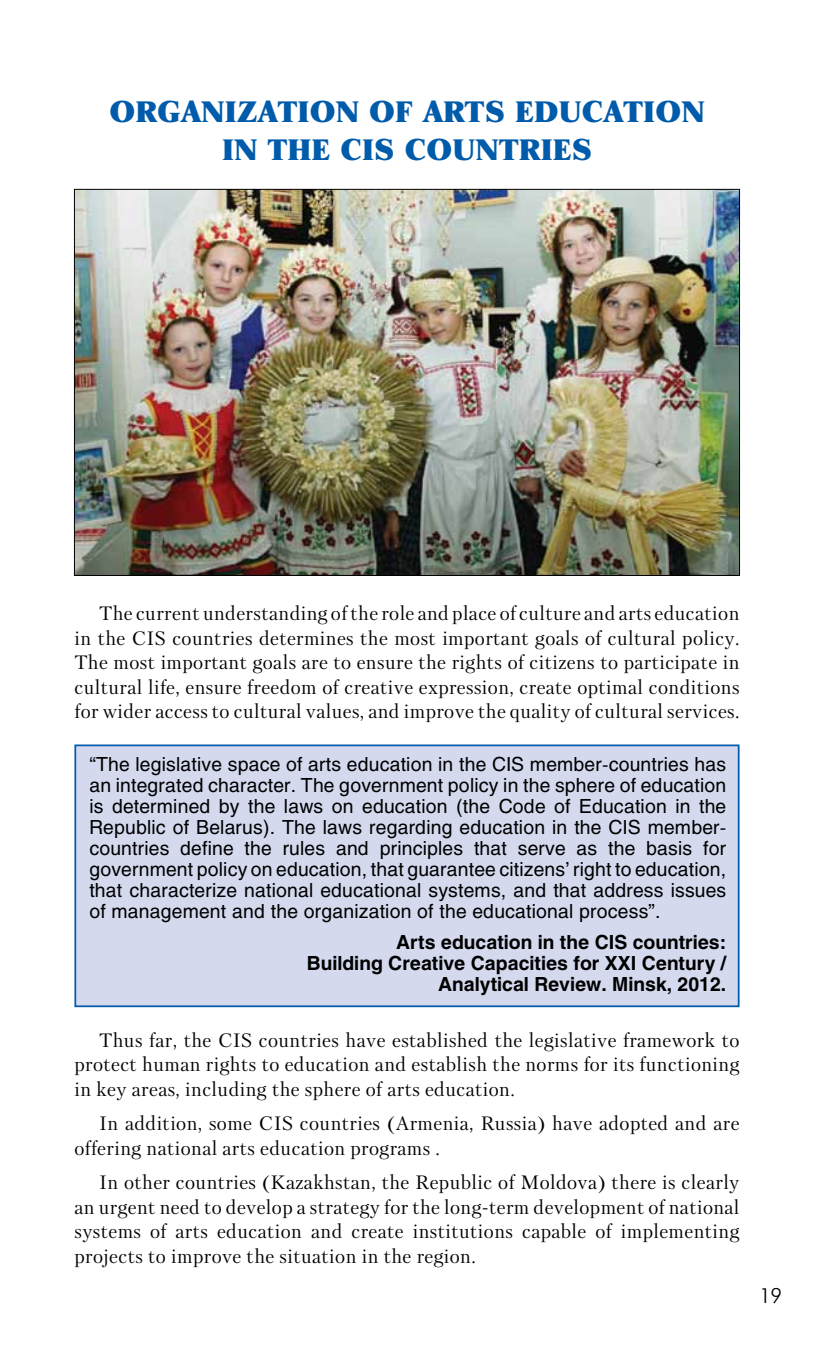
<style>
.page{position:relative;width:814px;height:1355px;background:#fff}
.page>*{position:absolute;margin:0;border:0;box-sizing:border-box;transform-origin:0 0}
.t1{font:28px/38.5px "Newton XC";color:#005baa;text-align:center}
.t2{font:21px "Futuris C";color:#000}
.t3{font:19.25px/24.5px "Petersburg C";letter-spacing:.02em;color:#000;text-align:justify}
.t4{font:19.25px/21px "Helios";letter-spacing:.01em;color:#000;text-align:justify}
.t5{font:700 19.25px/21px "Helios";color:#000;text-align:right}
</style>
<div class="page">
<div style="left:74px;top:744px;width:665px;height:263px;background:#d4d9ee;border:2px solid #005baa"></div>
<img style="left:76px;top:191px;width:661px;height:382px">
<h1 class="t1" style="left:109px;top:92px;width:597px">ORGANIZATION OF ARTS EDUCATION<br>IN THE CIS COUNTRIES</h1>
<p class="t3" style="left:74px;top:601px;width:666px;text-indent:25px">The current understanding of the role and place of culture and arts education in the CIS countries determines the most important goals of cultural policy.<br>The most important goals are to ensure the rights of citizens to participate in cultural life, ensure freedom of creative expression, create optimal conditions for wider access to cultural values, and improve the quality of cultural services.</p>
<p class="t4" style="left:89px;top:753px;width:638px">“The legislative space of arts education in the CIS member-countries has an integrated character. The government policy in the sphere of education is determined by the laws on education (the Code of Education in the Republic of Belarus). The laws regarding education in the CIS member&shy;countries define the rules and principles that serve as the basis for government policy on education, that guarantee citizens’ right to education, that characterize national educational systems, and that address issues of management and the organization of the educational process”.</p>
<p class="t5" style="left:307px;top:932px;width:421px">Arts education in the CIS countries:<br>Building Creative Capacities for XXI Century /<br>Analytical Review. Minsk, 2012.</p>
<p class="t3" style="left:74px;top:1027px;width:666px;text-indent:25px">Thus far, the CIS countries have established the legislative framework to protect human rights to education and establish the norms for its functioning in key areas, including the sphere of arts education.</p>
<p class="t3" style="left:74px;top:1111px;width:666px;text-indent:25px">In addition, some CIS countries (Armenia, Russia) have adopted and are offering national arts education programs .</p>
<p class="t3" style="left:74px;top:1169px;width:666px;text-indent:25px">In other countries (Kazakhstan, the Republic of Moldova) there is clearly an urgent need to develop a strategy for the long-term development of national systems of arts education and create institutions capable of implementing projects to improve the situation in the region.</p>
<p class="t2" style="left:759px;top:1284px;width:25px">19</p>
</div>
